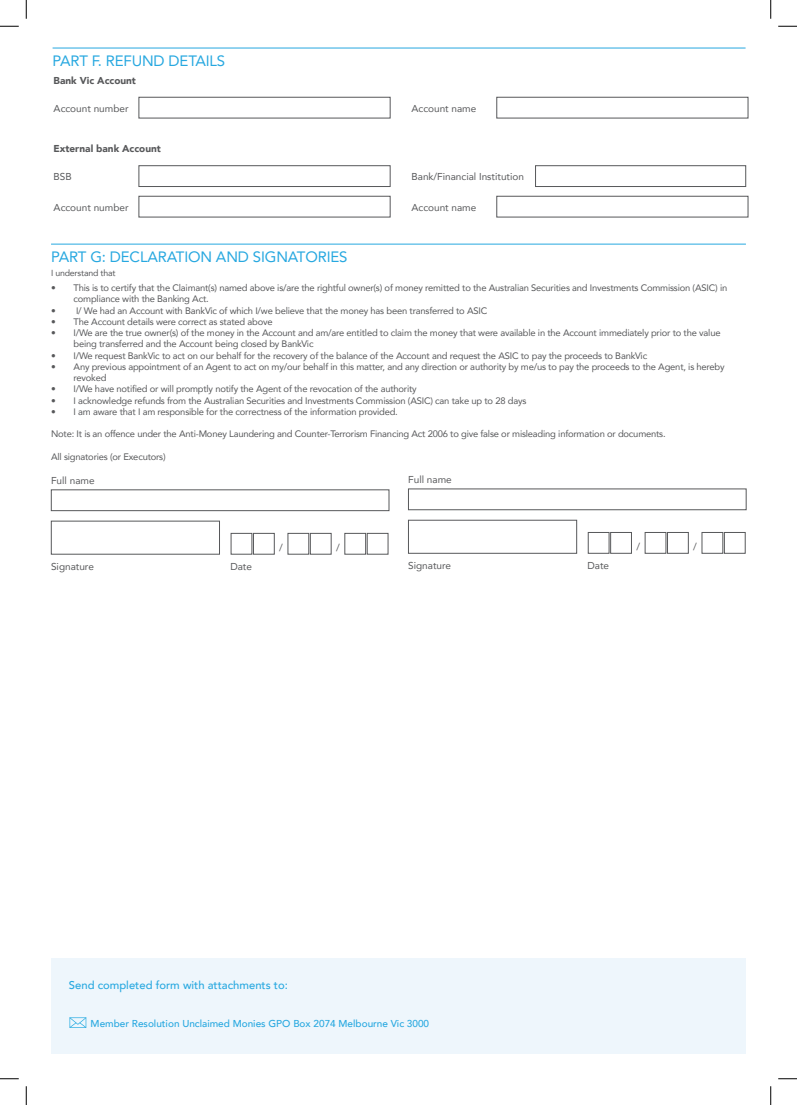
<style>
.page{position:relative;width:797px;height:1105px;background:#fff}
.page>*{position:absolute;margin:0;border:0;box-sizing:border-box;transform-origin:0 0}
.t1{font:15px "Avenir";letter-spacing:-.01em;color:#27a8e0}
.t2{font:500 11.25px "Avenir";color:#27a8e0}
.t3{font:10px "Avenir";color:#57585a}
.t4{font:500 10px "Avenir";color:#27a8e0}
.t5{font:900 10px "Avenir";color:#57585a}
.t6{font:9.38px/11.2px "Avenir";letter-spacing:-.02em;color:#57585a}
.t7{font:8.75px "Avenir";letter-spacing:-.02em;color:#57585a}
</style>
<div class="page">
<div style="left:51px;top:958px;width:694px;height:96px;background:#eef6fc"></div>
<svg style="left:69px;top:1017px;width:17px;height:11px"></svg>
<hr style="left:51px;top:244px;width:695px;height:1px;background:#27a8e0">
<div style="left:51px;top:490px;width:338px;height:21px;background:#fff;border:1px solid #57585a"></div>
<div style="left:231px;top:533px;width:21px;height:21px;background:#fff;border:1px solid #57585a"></div>
<div style="left:253px;top:533px;width:21px;height:21px;background:#fff;border:1px solid #57585a"></div>
<div style="left:288px;top:533px;width:21px;height:21px;background:#fff;border:1px solid #57585a"></div>
<div style="left:310px;top:533px;width:21px;height:21px;background:#fff;border:1px solid #57585a"></div>
<div style="left:344px;top:533px;width:22px;height:21px;background:#fff;border:1px solid #57585a"></div>
<div style="left:367px;top:533px;width:21px;height:21px;background:#fff;border:1px solid #57585a"></div>
<hr style="left:53px;top:48px;width:692px;height:1px;background:#27a8e0">
<div style="left:139px;top:97px;width:251px;height:21px;background:#fff;border:1px solid #57585a"></div>
<div style="left:139px;top:165px;width:251px;height:22px;background:#fff;border:1px solid #57585a"></div>
<div style="left:139px;top:196px;width:251px;height:21px;background:#fff;border:1px solid #57585a"></div>
<div style="left:496px;top:97px;width:252px;height:21px;background:#fff;border:1px solid #57585a"></div>
<div style="left:535px;top:165px;width:211px;height:22px;background:#fff;border:1px solid #57585a"></div>
<div style="left:496px;top:196px;width:252px;height:21px;background:#fff;border:1px solid #57585a"></div>
<div style="left:408px;top:489px;width:338px;height:21px;background:#fff;border:1px solid #57585a"></div>
<div style="left:408px;top:520px;width:169px;height:33px;background:#fff;border:1px solid #57585a"></div>
<div style="left:588px;top:532px;width:21px;height:21px;background:#fff;border:1px solid #57585a"></div>
<div style="left:610px;top:532px;width:21px;height:21px;background:#fff;border:1px solid #57585a"></div>
<div style="left:645px;top:532px;width:21px;height:21px;background:#fff;border:1px solid #57585a"></div>
<div style="left:667px;top:532px;width:21px;height:21px;background:#fff;border:1px solid #57585a"></div>
<div style="left:701px;top:532px;width:22px;height:21px;background:#fff;border:1px solid #57585a"></div>
<div style="left:724px;top:532px;width:21px;height:21px;background:#fff;border:1px solid #57585a"></div>
<svg style="left:0;top:25px;width:19px;height:2px"></svg>
<svg style="left:778px;top:25px;width:19px;height:2px"></svg>
<svg style="left:0;top:1078px;width:19px;height:1px"></svg>
<svg style="left:778px;top:1078px;width:19px;height:1px"></svg>
<svg style="left:25px;top:0;width:2px;height:19px"></svg>
<svg style="left:25px;top:1086px;width:2px;height:19px"></svg>
<svg style="left:770px;top:0;width:1px;height:19px"></svg>
<svg style="left:770px;top:1086px;width:1px;height:19px"></svg>
<h1 class="t1" style="left:53px;top:49px;width:174px">PART F. REFUND DETAILS</h1>
<p class="t3" style="left:54px;top:101px;width:76px">Account number</p>
<p class="t5" style="left:54px;top:72px;width:84px">Bank Vic Account</p>
<p class="t5" style="left:54px;top:140px;width:109px">External bank Account</p>
<p class="t3" style="left:54px;top:169px;width:20px">BSB</p>
<p class="t3" style="left:54px;top:200px;width:76px">Account number</p>
<p class="t3" style="left:411px;top:100px;width:66px">Account name</p>
<p class="t3" style="left:411px;top:169px;width:114px">Bank/Financial Institution</p>
<p class="t3" style="left:411px;top:199px;width:66px">Account name</p>
<h1 class="t1" style="left:51px;top:245px;width:298px">PART G: DECLARATION AND SIGNATORIES</h1>
<p class="t7" style="left:51px;top:266px;width:66px">I understand that</p>
<p class="t6" style="left:74px;top:282px;width:655px;text-indent:-22px">• This is to certify that the Claimant(s) named above is/are the rightful owner(s) of money remitted to the Australian Securities and Investments Commission (ASIC) in compliance with the Banking Act.</p>
<p class="t6" style="left:51px;top:304px;width:438px">• I/ We had an Account with BankVic of which I/we believe that the money has been transferred to ASIC</p>
<p class="t6" style="left:51px;top:316px;width:223px">• The Account details were correct as stated above</p>
<p class="t6" style="left:74px;top:327px;width:648px;text-indent:-22px">• I/We are the true owner(s) of the money in the Account and am/are entitled to claim the money that were available in the Account immediately prior to the value being transferred and the Account being closed by BankVic</p>
<p class="t6" style="left:51px;top:349px;width:597px">• I/We request BankVic to act on our behalf for the recovery of the balance of the Account and request the ASIC to pay the proceeds to BankVic</p>
<p class="t6" style="left:74px;top:361px;width:652px;text-indent:-22px">• Any previous appointment of an Agent to act on my/our behalf in this matter, and any direction or authority by me/us to pay the proceeds to the Agent, is hereby revoked</p>
<p class="t6" style="left:51px;top:383px;width:367px">• I/We have notified or will promptly notify the Agent of the revocation of the authority</p>
<p class="t6" style="left:51px;top:394px;width:477px">• I acknowledge refunds from the Australian Securities and Investments Commission (ASIC) can take up to 28 days</p>
<p class="t6" style="left:51px;top:406px;width:348px">• I am aware that I am responsible for the correctness of the information provided.</p>
<p class="t6" style="left:51px;top:428px;width:616px">Note: It is an offence under the Anti-Money Laundering and Counter-Terrorism Financing Act 2006 to give false or misleading information or documents.</p>
<p class="t6" style="left:51px;top:451px;width:116px">All signatories (or Executors)</p>
<p class="t3" style="left:51px;top:472px;width:45px">Full name</p>
<p class="t3" style="left:408px;top:471px;width:45px">Full name</p>
<p class="t3" style="left:51px;top:558px;width:44px">Signature</p>
<p class="t3" style="left:230px;top:558px;width:23px">Date</p>
<p class="t3" style="left:279px;top:539px;width:5px">/</p>
<p class="t3" style="left:336px;top:539px;width:5px">/</p>
<p class="t3" style="left:408px;top:557px;width:44px">Signature</p>
<p class="t3" style="left:587px;top:557px;width:23px">Date</p>
<p class="t3" style="left:636px;top:538px;width:5px">/</p>
<p class="t3" style="left:693px;top:538px;width:5px">/</p>
<p class="t2" style="left:69px;top:975px;width:220px">Send completed form with attachments to:</p>
<p class="t4" style="left:91px;top:1015px;width:340px">Member Resolution Unclaimed Monies GPO Box 2074 Melbourne Vic 3000</p>
</div>
